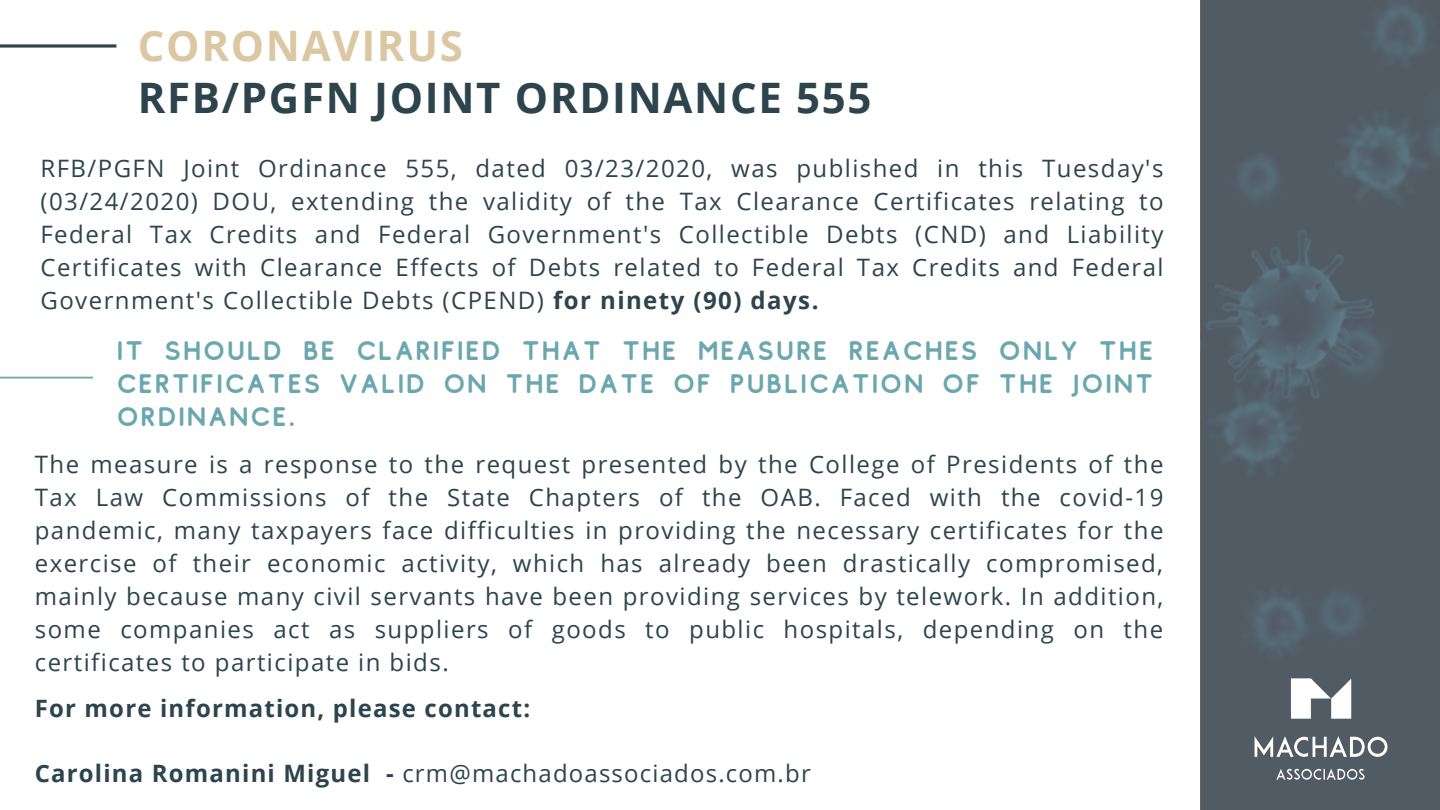
<style>
.page{position:relative;width:1440px;height:810px;background:#fff}
.page>*{position:absolute;margin:0;border:0;box-sizing:border-box;transform-origin:0 0}
.t1{font:700 42px "Open Sans";letter-spacing:.04em;color:#2e444d}
.t2{font:700 42px "Open Sans";letter-spacing:.04em;color:#dbc8a3}
.t3{font:26.7px/33.3px "Comodo";letter-spacing:.04em;color:#6ba7ae;text-align:justify}
.t4{font:24px/33px "Open Sans";letter-spacing:.06em;color:#2e444d;text-align:justify}
.t5{font:23.9px "Open Sans";letter-spacing:.05em;color:#2e444d}
.t6{font:700 23.9px "Open Sans";letter-spacing:.05em;color:#2e444d}
.s1{font-weight:700}
</style>
<div class="page">
<svg style="left:0;top:44px;width:116px;height:4px"></svg>
<svg style="left:1201px;top:0;width:239px;height:810px;background:#515d66"></svg>
<img style="left:1214px;top:638px;width:214px;height:172px">
<svg style="left:0;top:377px;width:93px;height:2px"></svg>
<h1 class="t2" style="left:138px;top:16px;width:327px">CORONAVIRUS</h1>
<h1 class="t1" style="left:138px;top:68px;width:735px">RFB/PGFN JOINT ORDINANCE 555</h1>
<p class="t4" style="left:40px;top:151px;width:1125px">RFB/PGFN Joint Ordinance 555, dated 03/23/2020, was published in this Tuesday's (03/24/2020) DOU, extending the validity of the Tax Clearance Certificates relating to Federal Tax Credits and Federal Government's Collectible Debts (CND) and Liability Certificates with Clearance Effects of Debts related to Federal Tax Credits and Federal Government's Collectible Debts (CPEND) <span class="s1">for ninety (90) days.</span></p>
<p class="t3" style="left:116px;top:334px;width:1039px">IT SHOULD BE CLARIFIED THAT THE MEASURE REACHES ONLY THE CERTIFICATES VALID ON THE DATE OF PUBLICATION OF THE JOINT ORDINANCE.</p>
<p class="t4" style="left:35px;top:447px;width:1130px">The measure is a response to the request presented by the College of Presidents of the Tax Law Commissions of the State Chapters of the OAB. Faced with the covid-19 pandemic, many taxpayers face difficulties in providing the necessary certificates for the exercise of their economic activity, which has already been drastically compromised, mainly because many civil servants have been providing services by telework. In addition, some companies act as suppliers of goods to public hospitals, depending on the certificates to participate in bids.</p>
<p class="t6" style="left:35px;top:692px;width:497px">For more information, please contact:</p>
<p class="t5" style="left:35px;top:757px;width:777px"><span class="s1">Carolina Romanini Miguel -</span> crm@machadoassociados.com.br</p>
</div>
